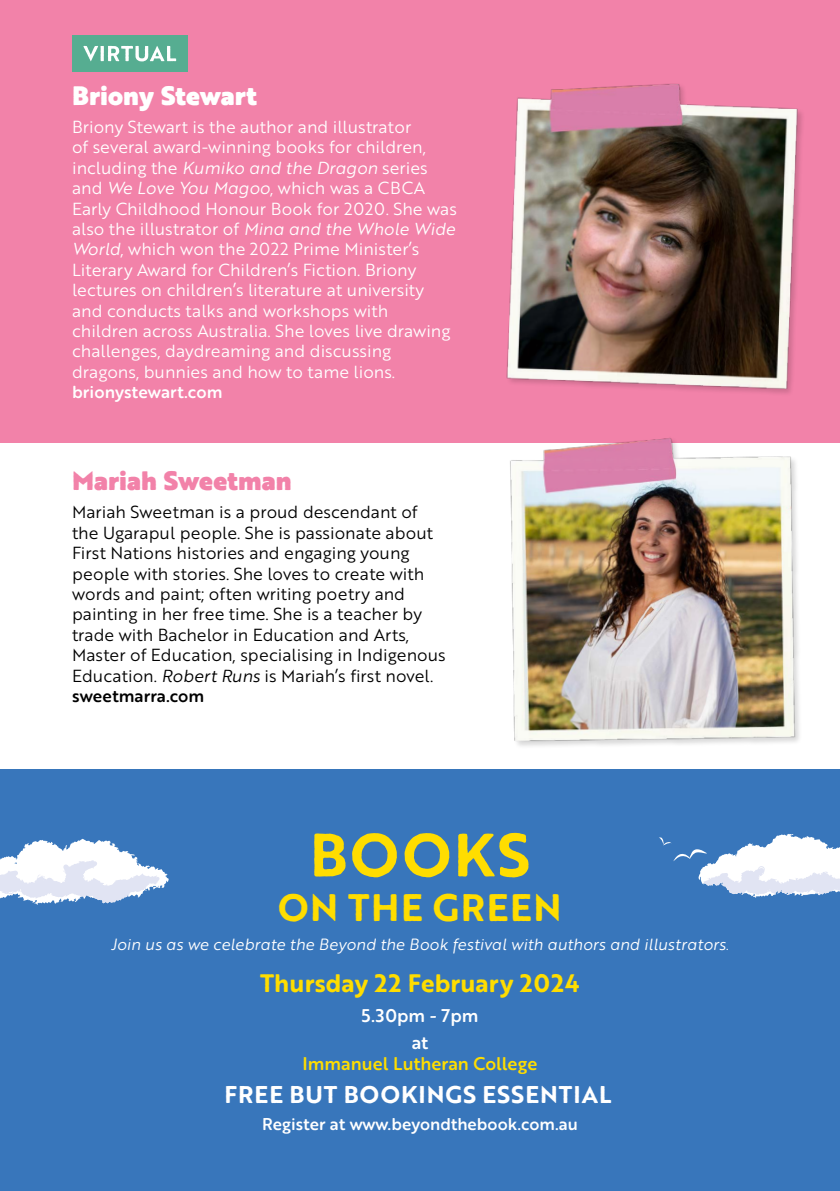
<style>
.page{position:relative;width:840px;height:1191px;background:#fff}
.page>*{position:absolute;margin:0;border:0;box-sizing:border-box;transform-origin:0 0}
.t1{font:700 59.2px "Brother 1816 Printed";letter-spacing:.04em;color:#fd0}
.t2{font:700 37.4px "Brother 1816 Printed";letter-spacing:.04em;color:#fd0}
.t3{font:900 26px "Brother 1816 Printed";color:#f282a9}
.t4{font:900 26px "Brother 1816 Printed";color:#fff}
.t5{font:700 24.6px "Brother 1816 Printed";color:#fd0}
.t6{font:700 23.6px "Brother 1816 Printed";letter-spacing:.04em;color:#fff}
.t7{font:500 18px "Brother 1816 Printed";color:#fd0}
.t8{font:500 18px "Brother 1816 Printed";color:#fff}
.t9{font:17px/20.4px "Brother 1816 Book";color:#fff}
.t10{font:17px/20.4px "Brother 1816 Book";color:#000}
.t11{font:500 17px "Brother 1816 Printed";color:#fff}
.t12{font:500 17px "Brother 1816 Printed";color:#000}
.t13{font:500 16.6px "Brother 1816 Printed";color:#fff}
.t14{font:italic 15.8px "Brother 1816 Printed";color:#fff}
.s1{font-family:"Brother 1816 Printed";font-style:italic}
</style>
<div class="page">
<div style="left:0;top:769px;width:839px;height:422px;background:#3876bb"></div>
<svg style="left:0;top:838px;width:169px;height:66px"></svg>
<svg style="left:659px;top:834px;width:180px;height:63px"></svg>
<div style="left:0;top:0;width:839px;height:442px;background:#f282a9"></div>
<img style="left:490px;top:438px;width:329px;height:308px">
<div style="left:72px;top:35px;width:115px;height:37px;background:#56ad91"></div>
<svg style="left:83px;top:46px;width:93px;height:15px"></svg>
<img style="left:506px;top:83px;width:296px;height:311px">
<h3 class="t4" style="left:72px;top:75px;width:186px">Briony Stewart</h3>
<p class="t9" style="left:72px;top:116px;width:386px">Briony Stewart is the author and illustrator<br>of several award-winning books for children, including the <span class="s1">Kumiko and the Dragon</span> series and <span class="s1">We Love You Magoo</span>, which was a CBCA Early Childhood Honour Book for 2020. She was also the illustrator of <span class="s1">Mina and the Whole Wide World</span>, which won the 2022 Prime Minister’s Literary Award for Children’s Fiction. Briony lectures on children’s literature at university and conducts talks and workshops with children across Australia. She loves live drawing challenges, daydreaming and discussing dragons, bunnies and how to tame lions.</p>
<p class="t11" style="left:72px;top:379px;width:152px">brionystewart.com</p>
<h3 class="t3" style="left:72px;top:461px;width:221px">Mariah Sweetman</h3>
<p class="t10" style="left:72px;top:501px;width:375px">Mariah Sweetman is a proud descendant of the Ugarapul people. She is passionate about First Nations histories and engaging young people with stories. She loves to create with words and paint; often writing poetry and painting in her free time. She is a teacher by trade with Bachelor in Education and Arts, Master of Education, specialising in Indigenous Education. <span class="s1">Robert Runs</span> is Mariah’s first novel.</p>
<p class="t12" style="left:72px;top:683px;width:134px">sweetmarra.com</p>
<h1 class="t1" style="left:309px;top:810px;width:222px">BOOKS</h1>
<h2 class="t2" style="left:278px;top:879px;width:285px">ON THE GREEN</h2>
<p class="t14" style="left:111px;top:932px;width:619px">Join us as we celebrate the Beyond the Book festival with authors and illustrators.</p>
<h3 class="t5" style="left:260px;top:965px;width:321px">Thursday 22 February 2024</h3>
<p class="t8" style="left:361px;top:1001px;width:119px">5.30pm - 7pm</p>
<p class="t8" style="left:411px;top:1028px;width:18px">at</p>
<p class="t7" style="left:302px;top:1050px;width:236px">Immanuel Lutheran College</p>
<h3 class="t6" style="left:224px;top:1076px;width:388px">FREE BUT BOOKINGS ESSENTIAL</h3>
<p class="t13" style="left:262px;top:1111px;width:317px">Register at www.beyondthebook.com.au</p>
</div>
